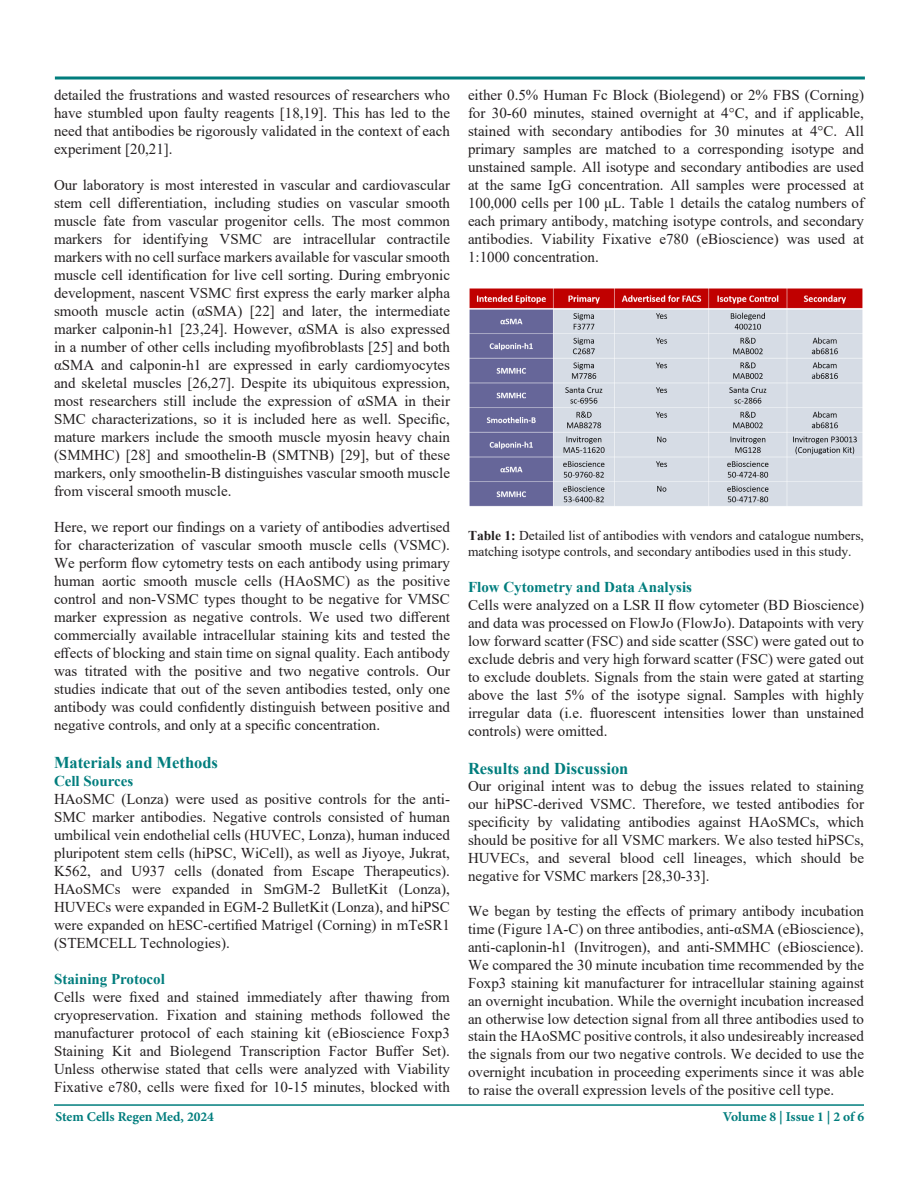
<style>
.page{position:relative;width:918px;height:1188px;background:#fff}
.page>*{position:absolute;margin:0;border:0;box-sizing:border-box;transform-origin:0 0}
.Heading{font:700 16.5px "Times New Roman";color:#007d7d}
.t1{font:15px/18px "Times New Roman";color:#231f20;text-align:justify}
.Subheading{font:700 15px "Times New Roman";color:#007d7d}
.t2{font:13.5px/16.2px "Times New Roman";color:#231f20}
.t3{font:700 13.5px "Minion Pro";color:#007d7d}
.s1{font-weight:700}
</style>
<div class="page">
<hr style="left:54px;top:1104px;width:810px;height:2px;background:#007d7d">
<svg style="left:54px;top:76px;width:811px;height:4px;background:#3f9d9d"></svg>
<img style="left:469px;top:288px;width:394px;height:219px">
<p class="t1" style="left:54px;top:86px;width:398px">detailed the frustrations and wasted resources of researchers who have stumbled upon faulty reagents [18,19]. This has led to the need that antibodies be rigorously validated in the context of each experiment [20,21].</p>
<p class="t1" style="left:54px;top:176px;width:398px">Our laboratory is most interested in vascular and cardiovascular stem cell differentiation, including studies on vascular smooth muscle fate from vascular progenitor cells. The most common markers for identifying VSMC are intracellular contractile markers with no cell surface markers available for vascular smooth muscle cell identification for live cell sorting. During embryonic development, nascent VSMC first express the early marker alpha smooth muscle actin (αSMA) [22] and later, the intermediate marker calponin-h1 [23,24]. However, αSMA is also expressed in a number of other cells including myofibroblasts [25] and both αSMA and calponin-h1 are expressed in early cardiomyocytes and skeletal muscles [26,27]. Despite its ubiquitous expression, most researchers still include the expression of αSMA in their SMC characterizations, so it is included here as well. Specific, mature markers include the smooth muscle myosin heavy chain (SMMHC) [28] and smoothelin-B (SMTNB) [29], but of these markers, only smoothelin-B distinguishes vascular smooth muscle from visceral smooth muscle.</p>
<p class="t1" style="left:54px;top:518px;width:398px">Here, we report our findings on a variety of antibodies advertised for characterization of vascular smooth muscle cells (VSMC).<br>We perform flow cytometry tests on each antibody using primary human aortic smooth muscle cells (HAoSMC) as the positive control and non-VSMC types thought to be negative for VMSC marker expression as negative controls. We used two different commercially available intracellular staining kits and tested the effects of blocking and stain time on signal quality. Each antibody was titrated with the positive and two negative controls. Our studies indicate that out of the seven antibodies tested, only one antibody was could confidently distinguish between positive and negative controls, and only at a specific concentration.</p>
<p class="Heading" style="left:54px;top:751px;width:166px">Materials and Methods</p>
<p class="Subheading" style="left:54px;top:770px;width:81px">Cell Sources</p>
<p class="t1" style="left:54px;top:790px;width:398px">HAoSMC (Lonza) were used as positive controls for the anti-SMC marker antibodies. Negative controls consisted of human umbilical vein endothelial cells (HUVEC, Lonza), human induced pluripotent stem cells (hiPSC, WiCell), as well as Jiyoye, Jukrat, K562, and U937 cells (donated from Escape Therapeutics).<br>HAoSMCs were expanded in SmGM-2 BulletKit (Lonza), HUVECs were expanded in EGM-2 BulletKit (Lonza), and hiPSC were expanded on hESC-certified Matrigel (Corning) in mTeSR1 (STEMCELL Technologies).</p>
<p class="Subheading" style="left:54px;top:968px;width:112px">Staining Protocol</p>
<p class="t1" style="left:54px;top:988px;width:398px">Cells were fixed and stained immediately after thawing from cryopreservation. Fixation and staining methods followed the manufacturer protocol of each staining kit (eBioscience Foxp3<br>Staining Kit and Biolegend Transcription Factor Buffer Set).<br>Unless otherwise stated that cells were analyzed with Viability Fixative e780, cells were fixed for 10-15 minutes, blocked with</p>
<p class="t1" style="left:468px;top:86px;width:398px">either 0.5% Human Fc Block (Biolegend) or 2% FBS (Corning) for 30-60 minutes, stained overnight at 4°C, and if applicable, stained with secondary antibodies for 30 minutes at 4°C. All primary samples are matched to a corresponding isotype and unstained sample. All isotype and secondary antibodies are used at the same IgG concentration. All samples were processed at 100,000 cells per 100 μL. Table 1 details the catalog numbers of each primary antibody, matching isotype controls, and secondary antibodies. Viability Fixative e780 (eBioscience) was used at 1:1000 concentration.</p>
<p class="t2" style="left:468px;top:527px;width:398px"><span class="s1">Table 1:</span> Detailed list of antibodies with vendors and catalogue numbers, matching isotype controls, and secondary antibodies used in this study.</p>
<p class="Subheading" style="left:468px;top:576px;width:226px">Flow Cytometry and Data Analysis</p>
<p class="t1" style="left:468px;top:595px;width:398px">Cells were analyzed on a LSR II flow cytometer (BD Bioscience) and data was processed on FlowJo (FlowJo). Datapoints with very low forward scatter (FSC) and side scatter (SSC) were gated out to exclude debris and very high forward scatter (FSC) were gated out to exclude doublets. Signals from the stain were gated at starting above the last 5% of the isotype signal. Samples with highly irregular data (i.e. fluorescent intensities lower than unstained controls) were omitted.</p>
<p class="Heading" style="left:468px;top:756px;width:162px">Results and Discussion</p>
<p class="t1" style="left:468px;top:777px;width:398px">Our original intent was to debug the issues related to staining our hiPSC-derived VSMC. Therefore, we tested antibodies for specificity by validating antibodies against HAoSMCs, which should be positive for all VSMC markers. We also tested hiPSCs, HUVECs, and several blood cell lineages, which should be negative for VSMC markers [28,30-33].</p>
<p class="t1" style="left:468px;top:902px;width:398px">We began by testing the effects of primary antibody incubation time (Figure 1A-C) on three antibodies, anti-αSMA (eBioscience), anti-caplonin-h1 (Invitrogen), and anti-SMMHC (eBioscience).<br>We compared the 30 minute incubation time recommended by the Foxp3 staining kit manufacturer for intracellular staining against an overnight incubation. While the overnight incubation increased an otherwise low detection signal from all three antibodies used to stain the HAoSMC positive controls, it also undesireably increased the signals from our two negative controls. We decided to use the overnight incubation in proceeding experiments since it was able to raise the overall expression levels of the positive cell type.</p>
<p class="t3" style="left:55px;top:1107px;width:160px">Stem Cells Regen Med, 2024</p>
<p class="t3" style="left:723px;top:1107px;width:143px">Volume 8 | Issue 1 | 2 of 6</p>
</div>
